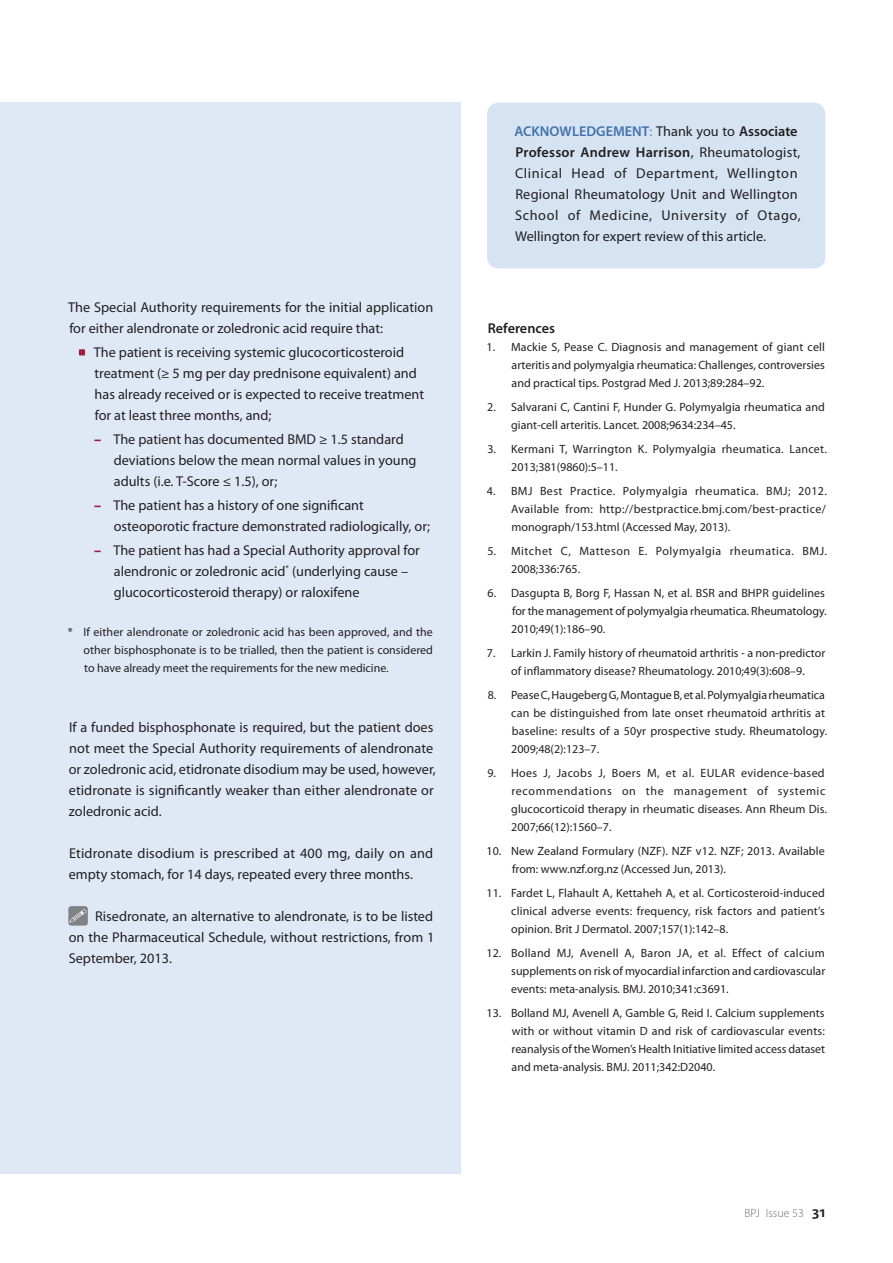
<style>
.page{position:relative;width:893px;height:1263px;background:#fff}
.page>*{position:absolute;margin:0;border:0;box-sizing:border-box;transform-origin:0 0}
.Body{font:14.25px/21px "Myriad Pro";letter-spacing:.005em;color:#231f20}
.Bullet_List{font:14.25px/21px "Myriad Pro";color:#231f20}
.Bullet_List_Last_Ite{font:14.25px/21px "Myriad Pro";color:#231f20}
.Line_before_Bullet{font:14.25px/21px "Myriad Pro";color:#231f20}
.C_head{font:600 14.25px "Myriad Pro";color:#231f20}
.Indented_Ref{font:12px/18px "Myriad Pro";color:#231f20;text-align:justify}
.Body-2{font:12px/18px "Myriad Pro";color:#231f20;text-align:justify}
.Indented_Ref-2{font:12px/18px "Myriad Pro";letter-spacing:.025em;color:#231f20}
.Indented_Ref-3{font:12px/18px "Myriad Pro";letter-spacing:.02em;color:#231f20}
.Indented_Ref-4{font:12px/18px "Myriad Pro";letter-spacing:.04em;color:#231f20}
.t1{font:300 12px "Myriad Pro";color:#6c6d70}
.s1{font-weight:900;color:#9f1f3f}
.s2{font-weight:600;color:#4373aa}
.s3{font-weight:600;color:#80adbe}
.s4{font-weight:600}
.s5{font-weight:600;font-size:15.75px;color:#231f20}
</style>
<div class="page">
<div style="left:0;top:102px;width:460px;height:1071px;background:#dfe9f6"></div>
<div style="left:487px;top:103px;width:338px;height:165px;background:#d5e3f3;border-radius:12px"></div>
<svg style="left:79px;top:349px;width:6px;height:7px"></svg>
<div style="left:68px;top:906px;width:20px;height:19px;background:#808285;border-radius:3px"></div>
<svg style="left:69px;top:909px;width:17px;height:14px"></svg>
<p class="Line_before_Bullet" style="left:68px;top:296px;width:367px">The Special Authority requirements for the initial application for either alendronate or zoledronic acid require that:</p>
<p class="Bullet_List" style="left:94px;top:341px;width:332px">The patient is receiving systemic glucocorticosteroid treatment (≥ 5 mg per day prednisone equivalent) and has already received or is expected to receive treatment for at least three months, and;</p>
<p class="Bullet_List" style="left:114px;top:428px;width:304px;text-indent:-20px"><span class="s1">–</span> The patient has documented BMD ≥ 1.5 standard deviations below the mean normal values in young adults (i.e. T-Score ≤ 1.5), or;</p>
<p class="Bullet_List" style="left:114px;top:494px;width:318px;text-indent:-20px"><span class="s1">–</span> The patient has a history of one significant osteoporotic fracture demonstrated radiologically, or;</p>
<p class="Bullet_List_Last_Ite" style="left:114px;top:539px;width:308px;text-indent:-20px"><span class="s1">–</span> The patient has had a Special Authority approval for alendronic or zoledronic acid<sup>*</sup> (underlying cause – glucocorticosteroid therapy) or raloxifene</p>
<p class="Body-2" style="left:84px;top:623px;width:351px;text-indent:-16px">* If either alendronate or zoledronic acid has been approved, and the other bisphosphonate is to be trialled, then the patient is considered to have already meet the requirements for the new medicine.</p>
<p class="Body" style="left:69px;top:716px;width:369px">If a funded bisphosphonate is required, but the patient does not meet the Special Authority requirements of alendronate or zoledronic acid, etidronate disodium may be used, however, etidronate is significantly weaker than either alendronate or zoledronic acid.</p>
<p class="Body" style="left:69px;top:842px;width:366px">Etidronate disodium is prescribed at 400 mg, daily on and empty stomach, for 14 days, repeated every three months.</p>
<p class="Body" style="left:69px;top:905px;width:367px;text-align:justify;text-indent:26px">Risedronate, an alternative to alendronate, is to be listed on the Pharmaceutical Schedule, without restrictions, from 1<br>September, 2013.</p>
<p class="Body" style="left:514px;top:121px;width:288px"><span class="s2">ACKNOWLEDGEMENT</span><span class="s3">:</span> Thank you to <span class="s4">Associate Professor Andrew Harrison</span>, Rheumatologist, Clinical Head of Department, Wellington Regional Rheumatology Unit and Wellington School of Medicine, University of Otago, Wellington for expert review of this article.</p>
<p class="C_head" style="left:488px;top:319px;width:69px">References</p>
<p class="Indented_Ref" style="left:512px;top:338px;width:315px;text-indent:-25px">1. Mackie S, Pease C. Diagnosis and management of giant cell arteritis and polymyalgia rheumatica: Challenges, controversies and practical tips. Postgrad Med J. 2013;89:284–92.</p>
<p class="Indented_Ref" style="left:511px;top:398px;width:315px;text-indent:-24px">2. Salvarani C, Cantini F, Hunder G. Polymyalgia rheumatica and giant-cell arteritis. Lancet. 2008;9634:234–45.</p>
<p class="Indented_Ref-3" style="left:511px;top:440px;width:317px;text-indent:-24px">3. Kermani T, Warrington K. Polymyalgia rheumatica. Lancet.<br>2013;381(9860):5–11.</p>
<p class="Indented_Ref" style="left:511px;top:482px;width:317px;text-indent:-24px">4. BMJ Best Practice. Polymyalgia rheumatica. BMJ; 2012.<br>Available from: http://bestpractice.bmj.com/best-practice/ monograph/153.html (Accessed May, 2013).</p>
<p class="Indented_Ref-4" style="left:511px;top:542px;width:317px;text-indent:-24px">5. Mitchet C, Matteson E. Polymyalgia rheumatica. BMJ.<br>2008;336:765.</p>
<p class="Indented_Ref" style="left:511px;top:584px;width:317px;text-align:left;text-indent:-24px">6. Dasgupta B, Borg F, Hassan N, et al. BSR and BHPR guidelines for the management of polymyalgia rheumatica. Rheumatology.<br>2010;49(1):186–90.</p>
<p class="Indented_Ref" style="left:487px;top:644px;width:340px;text-align:center">7. Larkin J. Family history of rheumatoid arthritis - a non-predictor of inflammatory disease? Rheumatology. 2010;49(3):608–9.</p>
<p class="Indented_Ref" style="left:511px;top:686px;width:317px;text-align:left;text-indent:-23px">8. Pease C, Haugeberg G, Montague B, et al. Polymyalgia rheumatica can be distinguished from late onset rheumatoid arthritis at baseline: results of a 50yr prospective study. Rheumatology.<br>2009;48(2):123–7.</p>
<p class="Indented_Ref-2" style="left:511px;top:764px;width:317px;text-indent:-24px">9. Hoes J, Jacobs J, Boers M, et al. EULAR evidence-based recommendations on the management of systemic glucocorticoid therapy in rheumatic diseases. Ann Rheum Dis.<br>2007;66(12):1560–7.</p>
<p class="Indented_Ref" style="left:512px;top:842px;width:314px;text-indent:-26px">10. New Zealand Formulary (NZF). NZF v12. NZF; 2013. Available from: www.nzf.org.nz (Accessed Jun, 2013).</p>
<p class="Indented_Ref" style="left:511px;top:884px;width:315px;text-indent:-25px">11. Fardet L, Flahault A, Kettaheh A, et al. Corticosteroid-induced clinical adverse events: frequency, risk factors and patient’s opinion. Brit J Dermatol. 2007;157(1):142–8.</p>
<p class="Indented_Ref" style="left:511px;top:944px;width:316px;text-indent:-25px">12. Bolland MJ, Avenell A, Baron JA, et al. Effect of calcium supplements on risk of myocardial infarction and cardiovascular events: meta-analysis. BMJ. 2010;341:c3691.</p>
<p class="Indented_Ref" style="left:512px;top:1004px;width:315px;text-indent:-25px">13. Bolland MJ, Avenell A, Gamble G, Reid I. Calcium supplements with or without vitamin D and risk of cardiovascular events: reanalysis of the Women’s Health Initiative limited access dataset and meta-analysis. BMJ. 2011;342:D2040.</p>
<p class="t1" style="left:744px;top:1206px;width:82px">BPJ Issue 53 <span class="s5">31</span></p>
</div>
